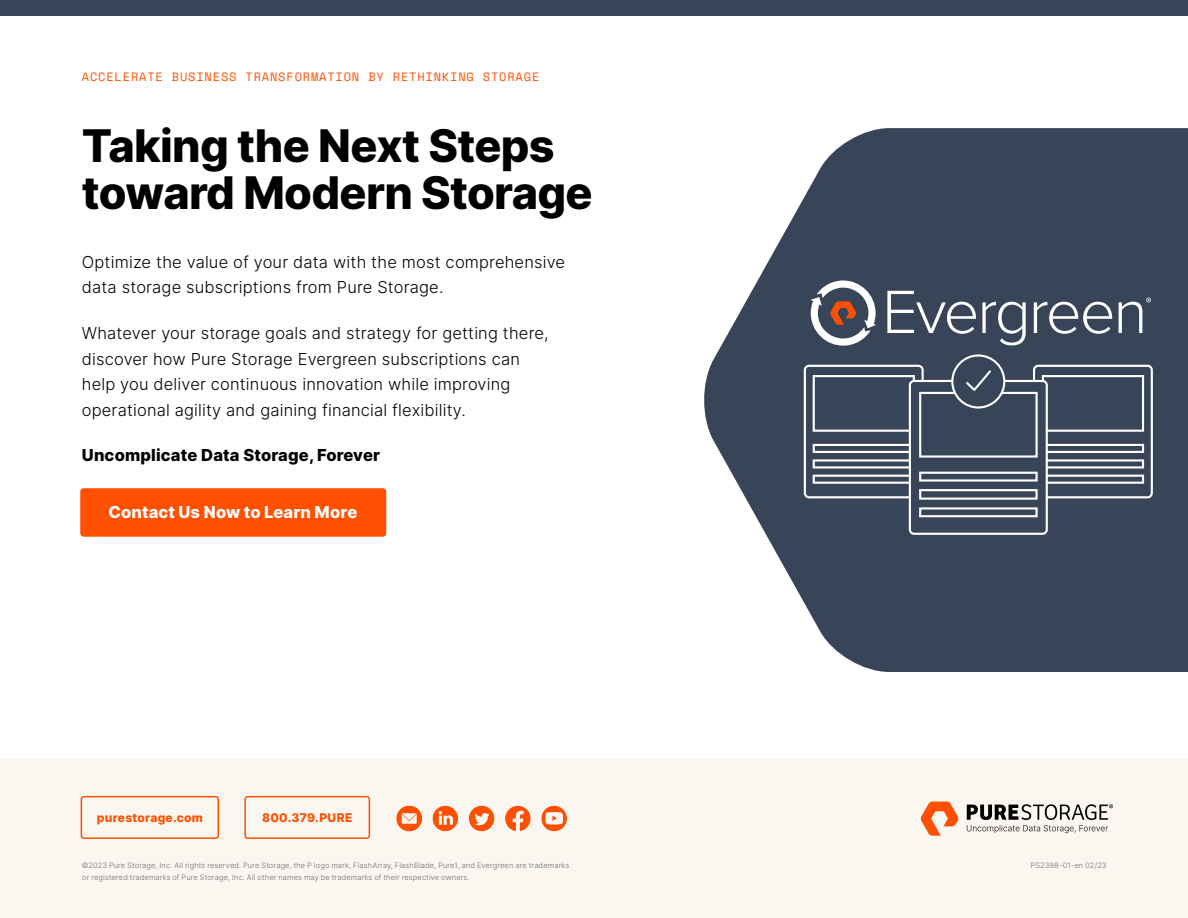
<style>
.page{position:relative;width:1188px;height:918px;background:#fff}
.page>*{position:absolute;margin:0;border:0;box-sizing:border-box;transform-origin:0 0}
.t1{font:800 45px/46.5px "Inter";letter-spacing:-.015em;color:#000}
.t2{font:300 16.5px/25.5px "Inter";letter-spacing:.01em;color:#000}
.t3{font:800 16.5px "Inter";letter-spacing:.01em;color:#000}
.t4{font:800 16.5px "Inter";letter-spacing:.005em;color:#fff}
.t5{font:12px "Space Mono";letter-spacing:.07em;color:#fe5000}
.t6{font:800 12px "Inter";letter-spacing:.02em;color:#fe5000}
.t7{font:300 7.5px/12px "Inter";letter-spacing:.015em;color:#6c6c6c}
</style>
<div class="page">
<div style="left:0;top:759px;width:1188px;height:159px;background:#faf7f1"></div>
<div style="left:81px;top:796px;width:138px;height:43px;border:2px solid #fe5000;border-radius:3px"></div>
<div style="left:244px;top:796px;width:126px;height:43px;border:2px solid #fe5000;border-radius:3px"></div>
<svg style="left:433px;top:806px;width:25px;height:25px"></svg>
<svg style="left:469px;top:806px;width:25px;height:25px"></svg>
<svg style="left:541px;top:806px;width:26px;height:25px"></svg>
<svg style="left:505px;top:806px;width:26px;height:25px"></svg>
<svg style="left:396px;top:805px;width:26px;height:27px"></svg>
<svg style="left:967px;top:804px;width:146px;height:29px"></svg>
<svg style="left:921px;top:802px;width:37px;height:34px"></svg>
<svg style="left:704px;top:128px;width:484px;height:544px;fill:#384558"></svg>
<div style="left:1034px;top:366px;width:118px;height:131px;background:#384559;border-radius:4px"></div>
<div style="left:1033px;top:365px;width:120px;height:133px;border:2px solid #fff;border-radius:4px"></div>
<div style="left:1042px;top:459px;width:102px;height:10px;background:#384559;border:2px solid #fff"></div>
<div style="left:1042px;top:444px;width:102px;height:9px;background:#384559;border:2px solid #fff"></div>
<div style="left:1042px;top:475px;width:102px;height:9px;background:#384559;border:2px solid #fff"></div>
<div style="left:1042px;top:375px;width:102px;height:57px;background:#384559;border:2px solid #fff"></div>
<div style="left:805px;top:366px;width:118px;height:131px;background:#384559;border-radius:4px"></div>
<div style="left:804px;top:365px;width:120px;height:133px;border:2px solid #fff;border-radius:4px"></div>
<div style="left:813px;top:459px;width:102px;height:10px;background:#384559;border:2px solid #fff"></div>
<div style="left:813px;top:444px;width:102px;height:9px;background:#384559;border:2px solid #fff"></div>
<div style="left:813px;top:475px;width:102px;height:9px;background:#384559;border:2px solid #fff"></div>
<div style="left:813px;top:375px;width:102px;height:57px;background:#384559;border:2px solid #fff"></div>
<div style="left:910px;top:381px;width:137px;height:153px;background:#384559;border-radius:4px"></div>
<div style="left:909px;top:380px;width:139px;height:155px;border:2px solid #fff;border-radius:4px"></div>
<div style="left:919px;top:489px;width:119px;height:11px;background:#384559;border:2px solid #fff"></div>
<div style="left:919px;top:472px;width:119px;height:10px;background:#384559;border:2px solid #fff"></div>
<div style="left:919px;top:507px;width:119px;height:10px;background:#384559;border:2px solid #fff"></div>
<div style="left:919px;top:392px;width:119px;height:66px;background:#384559;border:2px solid #fff"></div>
<div style="left:952px;top:356px;width:52px;height:52px;background:#384559;border-radius:50%"></div>
<div style="left:951px;top:354px;width:54px;height:55px;border:2px solid #fff;border-radius:50%"></div>
<svg style="left:966px;top:370px;width:25px;height:21px"></svg>
<svg style="left:887px;top:291px;width:89px;height:43px"></svg>
<svg style="left:982px;top:302px;width:44px;height:43px"></svg>
<svg style="left:1034px;top:302px;width:78px;height:32px"></svg>
<svg style="left:811px;top:280px;width:65px;height:66px"></svg>
<svg style="left:1119px;top:298px;width:32px;height:35px"></svg>
<div style="left:81px;top:489px;width:305px;height:47px;background:#fe5000;border-radius:3px"></div>
<div style="left:80px;top:488px;width:306px;height:49px;border:2px solid #fe5000;border-radius:3px"></div>
<div style="left:0;top:0;width:1188px;height:16px;background:#384558"></div>
<p class="t5" style="left:82px;top:68px;width:459px">ACCELERATE BUSINESS TRANSFORMATION BY RETHINKING STORAGE</p>
<h1 class="t1" style="left:82px;top:121px;width:512px">Taking the Next Steps toward Modern Storage</h1>
<p class="t2" style="left:82px;top:249px;width:485px">Optimize the value of your data with the most comprehensive data storage subscriptions from Pure Storage.</p>
<p class="t2" style="left:82px;top:320px;width:468px">Whatever your storage goals and strategy for getting there, discover how Pure Storage Evergreen subscriptions can help you deliver continuous innovation while improving operational agility and gaining financial flexibility.</p>
<p class="t3" style="left:82px;top:443px;width:300px">Uncomplicate Data Storage, Forever</p>
<p class="t4" style="left:109px;top:500px;width:250px">Contact Us Now to Learn More</p>
<p class="t6" style="left:97px;top:808px;width:108px">purestorage.com</p>
<p class="t6" style="left:262px;top:808px;width:92px">800.379.PURE</p>
<p class="t7" style="left:82px;top:859px;width:489px">©2023 Pure Storage, Inc. All rights reserved. Pure Storage, the P logo mark, FlashArray, FlashBlade, Pure1, and Evergreen are trademarks or registered trademarks of Pure Storage, Inc. All other names may be trademarks of their respective owners.</p>
<p class="t7" style="left:1031px;top:859px;width:78px">PS2398-01-en 02/23</p>
</div>
